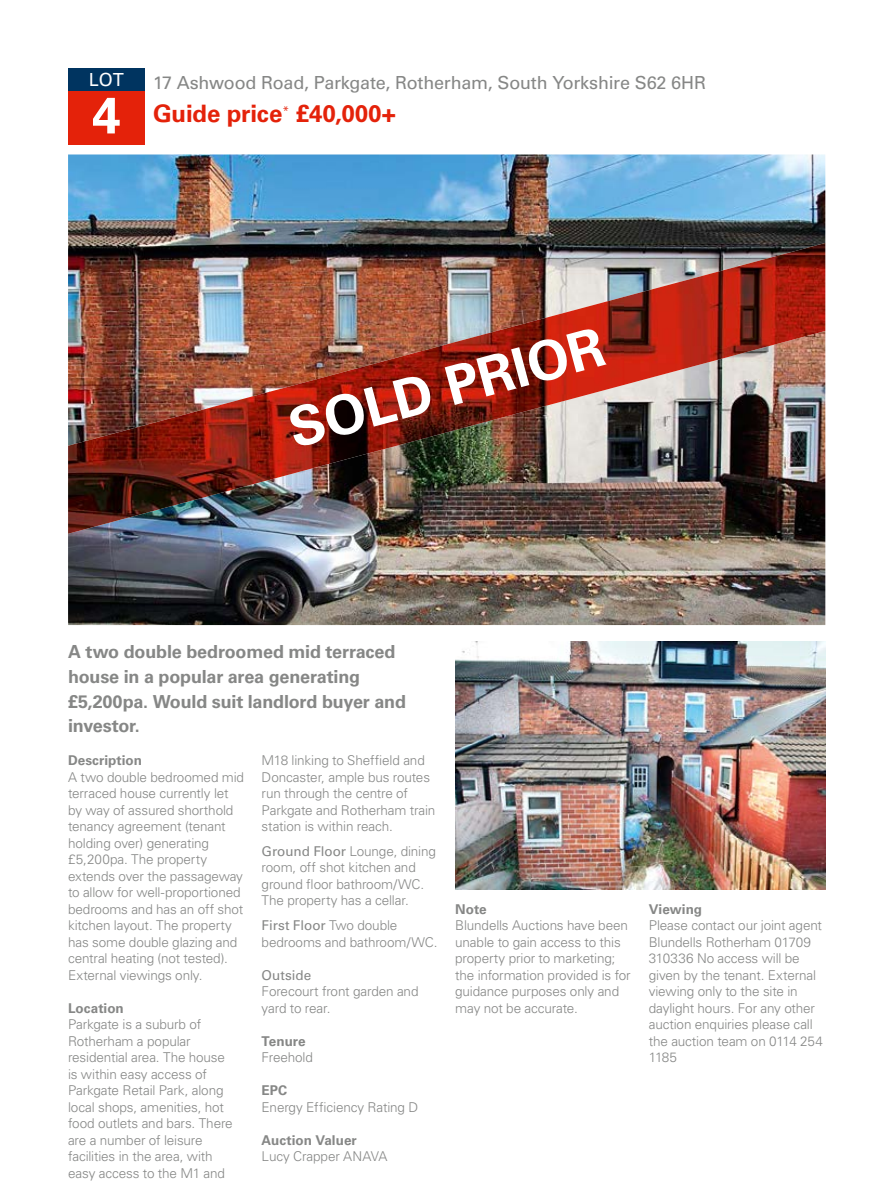
<style>
.page{position:relative;width:892px;height:1192px;background:#fff}
.page>*{position:absolute;margin:0;border:0;box-sizing:border-box;transform-origin:0 0}
.t1{font:700 54px "Univers LT Std";color:#fff}
.t2{font:700 51px "Univers LT Std";color:#fff}
.t3{font:700 24px "Univers LT Std";letter-spacing:-.005em;color:#e4220a}
.t4{font:700 18px/24.8px "Univers LT Std";letter-spacing:-.01em;color:#868786}
.t5{font:18px "Univers LT Std";letter-spacing:-.01em;color:#868786}
.t6{font:18px "Univers LT Std";color:#fff}
.t7{font:300 13.5px/16.5px "Univers LT Std";letter-spacing:-.01em;color:#868786}
.t8{font:700 13.5px "Univers LT Std";color:#868786}
.t9{font:13.5px "Univers LT Std";color:#868786}
.s1{font-weight:400}
</style>
<div class="page">
<div style="left:68px;top:68px;width:77px;height:23px;background:#003460"></div>
<img style="left:68px;top:154px;width:757px;height:471px">
<img style="left:455px;top:642px;width:370px;height:247px">
<div style="left:68px;top:91px;width:77px;height:54px;background:#e4220a"></div>
<img style="left:623px;top:243px;width:202px;height:142px">
<img style="left:421px;top:297px;width:203px;height:140px">
<img style="left:269px;top:351px;width:152px;height:129px">
<img style="left:68px;top:392px;width:202px;height:142px">
<svg style="left:421px;top:437px;width:10px;height:2px"></svg>
<h3 class="t6" style="left:89px;top:69px;width:37px">LOT</h3>
<h2 class="t2" style="left:92px;top:86px;width:30px">4</h2>
<h3 class="t5" style="left:153px;top:72px;width:554px">17 Ashwood Road, Parkgate, Rotherham, South Yorkshire S62 6HR</h3>
<h3 class="t3" style="left:153px;top:99px;width:244px">Guide price<sup>*</sup> £40,000+</h3>
<h1 class="t1" style="left:282px;top:399px;width:326px;rotate:-15deg">SOLD PRIOR</h1>
<h3 class="t4" style="left:68px;top:639px;width:339px">A two double bedroomed mid terraced house in a popular area generating £5,200pa. Would suit landlord buyer and investor.</h3>
<p class="t8" style="left:68px;top:753px;width:76px">Description</p>
<p class="t7" style="left:68px;top:769px;width:177px">A two double bedroomed mid terraced house currently let by way of assured shorthold tenancy agreement (tenant holding over) generating £5,200pa. The property extends over the passageway to allow for well-proportioned bedrooms and has an off shot kitchen layout. The property has some double glazing and central heating (not tested).<br>External viewings only.</p>
<p class="t8" style="left:68px;top:1000px;width:57px">Location</p>
<p class="t7" style="left:68px;top:1016px;width:166px">Parkgate is a suburb of<br>Rotherham a popular residential area. The house is within easy access of<br>Parkgate Retail Park, along local shops, amenities, hot food outlets and bars. There are a number of leisure facilities in the area, with easy access to the M1 and</p>
<p class="t7" style="left:261px;top:752px;width:175px">M18 linking to Sheffield and<br>Doncaster, ample bus routes run through the centre of<br>Parkgate and Rotherham train station is within reach.</p>
<p class="t7" style="left:261px;top:843px;width:176px"><span class="s1">Ground Floor</span> Lounge, dining room, off shot kitchen and ground floor bathroom/WC.<br>The property has a cellar.</p>
<p class="t7" style="left:261px;top:917px;width:177px"><span class="s1">First Floor</span> Two double bedrooms and bathroom/WC.</p>
<p class="t9" style="left:261px;top:967px;width:51px">Outside</p>
<p class="t7" style="left:261px;top:983px;width:158px">Forecourt front garden and yard to rear.</p>
<p class="t8" style="left:261px;top:1033px;width:46px">Tenure</p>
<p class="t7" style="left:261px;top:1049px;width:53px">Freehold</p>
<p class="t8" style="left:261px;top:1082px;width:27px">EPC</p>
<p class="t7" style="left:261px;top:1099px;width:158px">Energy Efficiency Rating D</p>
<p class="t8" style="left:261px;top:1132px;width:97px">Auction Valuer</p>
<p class="t7" style="left:261px;top:1148px;width:127px">Lucy Crapper ANAVA</p>
<p class="t8" style="left:455px;top:901px;width:33px">Note</p>
<p class="t7" style="left:455px;top:917px;width:177px">Blundells Auctions have been unable to gain access to this property prior to marketing; the information provided is for guidance purposes only and may not be accurate.</p>
<p class="t8" style="left:648px;top:901px;width:55px">Viewing</p>
<p class="t7" style="left:648px;top:917px;width:176px">Please contact our joint agent<br>Blundells Rotherham 01709<br>310336 No access will be given by the tenant. External viewing only to the site in daylight hours. For any other auction enquiries please call the auction team on 0114 254<br>1185</p>
</div>
